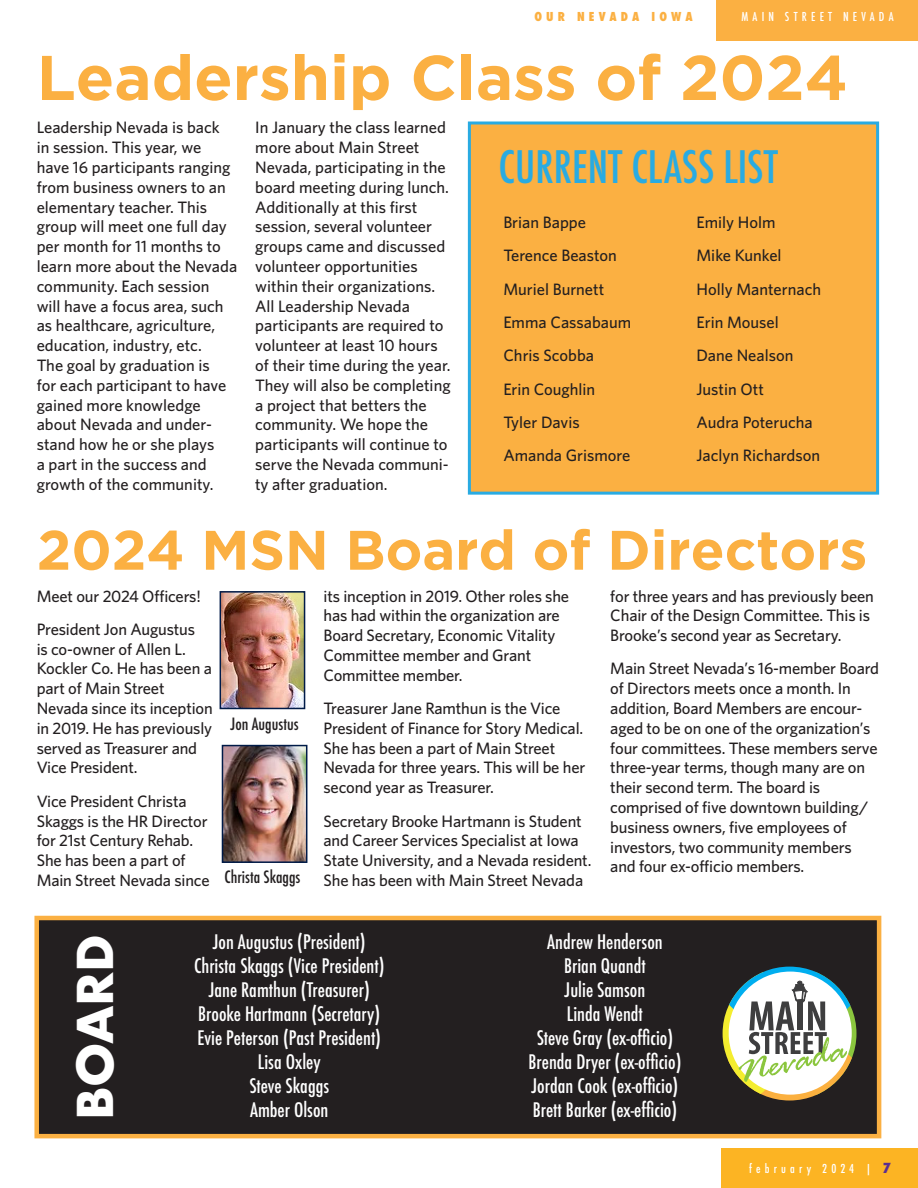
<style>
.page{position:relative;width:918px;height:1188px;background:#fff}
.page>*{position:absolute;margin:0;border:0;box-sizing:border-box;transform-origin:0 0}
.Headline{font:700 63px "Gotham";color:#fbb042}
.Headline-2{font:700 55.5px "Gotham";color:#fbb042}
.Cover_-_Page_Call_Out{font:700 48px "Futura";letter-spacing:-.005em;color:#fff}
.Subhead{font:500 condensed 43.5px "Futura";color:#29abe2}
.Photo_Caption{font:500 condensed 19.5px "Futura";color:#fff}
.t1{font:500 16.5px/19.8px "Whitney";letter-spacing:-.01em;color:#231f20}
.Photo_Caption-2{font:500 condensed 16.5px "Futura";color:#231f20}
.t2{font:500 condensed 12px "Futura";letter-spacing:.35em;color:#fff}
.t3{font:800 condensed 12px "Futura";letter-spacing:.35em;color:#fbb042}
.s1{font-weight:800;font-size:13.5px;color:#5b2e91}
</style>
<div class="page">
<div style="left:721px;top:1148px;width:197px;height:40px;background:#fcb423"></div>
<div style="left:468px;top:122px;width:411px;height:373px;background:#fbb042;border:3px solid #29abe2"></div>
<div style="left:716px;top:0;width:202px;height:41px;background:#fbb042"></div>
<img style="left:223px;top:594px;width:79px;height:112px">
<div style="left:220px;top:591px;width:85px;height:118px;border:2px solid #001b48"></div>
<img style="left:225px;top:748px;width:79px;height:112px">
<div style="left:222px;top:745px;width:85px;height:118px;border:2px solid #001b48"></div>
<div style="left:37px;top:918px;width:842px;height:218px;background:#231f20"></div>
<div style="left:34px;top:916px;width:847px;height:222px;border:4px solid #fbb042"></div>
<svg style="left:723px;top:967px;width:133px;height:134px"></svg>
<p class="t3" style="left:534px;top:8px;width:160px">OUR NEVADA IOWA</p>
<p class="t2" style="left:742px;top:9px;width:154px">MAIN STREET NEVADA</p>
<p class="Headline" style="left:37px;top:41px;width:813px">Leadership Class of 2024</p>
<p class="t1" style="left:37px;top:117px;width:202px">Leadership Nevada is back<br>in session. This year, we have 16 participants ranging from business owners to an elementary teacher. This group will meet one full day per month for 11 months to learn more about the Nevada community. Each session will have a focus area, such as healthcare, agriculture, education, industry, etc.<br>The goal by graduation is<br>for each participant to have gained more knowledge about Nevada and under&shy;stand how he or she plays<br>a part in the success and growth of the community.</p>
<p class="t1" style="left:255px;top:117px;width:197px">In January the class learned more about Main Street<br>Nevada, participating in the board meeting during lunch.<br>Additionally at this first session, several volunteer groups came and discussed volunteer opportunities within their organizations.<br>All Leadership Nevada participants are required to volunteer at least 10 hours of their time during the year.<br>They will also be completing a project that betters the community. We hope the participants will continue to serve the Nevada communi&shy;ty after graduation.</p>
<p class="Subhead" style="left:499px;top:139px;width:281px">CURRENT CLASS LIST</p>
<p class="t1" style="left:696px;top:212px;width:81px">Emily Holm</p>
<p class="t1" style="left:696px;top:245px;width:87px">Mike Kunkel</p>
<p class="t1" style="left:696px;top:279px;width:126px">Holly Manternach</p>
<p class="t1" style="left:696px;top:312px;width:84px">Erin Mousel</p>
<p class="t1" style="left:696px;top:345px;width:99px">Dane Nealson</p>
<p class="t1" style="left:696px;top:379px;width:69px">Justin Ott</p>
<p class="t1" style="left:696px;top:412px;width:118px">Audra Poterucha</p>
<p class="t1" style="left:696px;top:445px;width:125px">Jaclyn Richardson</p>
<p class="t1" style="left:503px;top:212px;width:84px">Brian Bappe</p>
<p class="t1" style="left:503px;top:245px;width:115px">Terence Beaston</p>
<p class="t1" style="left:503px;top:279px;width:102px">Muriel Burnett</p>
<p class="t1" style="left:503px;top:312px;width:129px">Emma Cassabaum</p>
<p class="t1" style="left:503px;top:345px;width:92px">Chris Scobba</p>
<p class="t1" style="left:503px;top:379px;width:94px">Erin Coughlin</p>
<p class="t1" style="left:503px;top:412px;width:78px">Tyler Davis</p>
<p class="t1" style="left:503px;top:445px;width:129px">Amanda Grismore</p>
<p class="Headline-2" style="left:37px;top:518px;width:832px">2024 MSN Board of Directors</p>
<p class="t1" style="left:37px;top:585px;width:166px">Meet our 2024 Officers!</p>
<p class="t1" style="left:37px;top:619px;width:178px">President Jon Augustus<br>is co-owner of Allen L.<br>Kockler Co. He has been a part of Main Street<br>Nevada since its inception in 2019. He has previously served as Treasurer and<br>Vice President.</p>
<p class="t1" style="left:37px;top:791px;width:174px">Vice President Christa<br>Skaggs is the HR Director for 21st Century Rehab.<br>She has been a part of<br>Main Street Nevada since</p>
<p class="t1" style="left:324px;top:585px;width:247px">its inception in 2019. Other roles she has had within the organization are<br>Board Secretary, Economic Vitality<br>Committee member and Grant<br>Committee member.</p>
<p class="t1" style="left:324px;top:698px;width:263px">Treasurer Jane Ramthun is the Vice President of Finance for Story Medical.<br>She has been a part of Main Street Nevada for three years. This will be her second year as Treasurer.</p>
<p class="t1" style="left:324px;top:810px;width:269px">Secretary Brooke Hartmann is Student and Career Services Specialist at Iowa State University, and a Nevada resident.<br>She has been with Main Street Nevada</p>
<p class="t1" style="left:610px;top:585px;width:265px">for three years and has previously been<br>Chair of the Design Committee. This is<br>Brooke’s second year as Secretary.</p>
<p class="t1" style="left:610px;top:658px;width:270px">Main Street Nevada’s 16-member Board of Directors meets once a month. In addition, Board Members are encour&shy;aged to be on one of the organization’s four committees. These members serve three-year terms, though many are on their second term. The board is comprised of five downtown building/ business owners, five employees of investors, two community members and four ex-officio members.</p>
<p class="Photo_Caption-2" style="left:231px;top:713px;width:70px">Jon Augustus</p>
<p class="Photo_Caption-2" style="left:224px;top:867px;width:78px">Christa Skaggs</p>
<p class="Cover_-_Page_Call_Out" style="left:61px;top:1120px;width:188px;rotate:-90deg">BOARD</p>
<p class="Photo_Caption" style="left:213px;top:930px;width:154px">Jon Augustus (President)</p>
<p class="Photo_Caption" style="left:194px;top:954px;width:192px">Christa Skaggs (Vice President)</p>
<p class="Photo_Caption" style="left:209px;top:978px;width:162px">Jane Ramthun (Treasurer)</p>
<p class="Photo_Caption" style="left:198px;top:1002px;width:183px">Brooke Hartmann (Secretary)</p>
<p class="Photo_Caption" style="left:197px;top:1026px;width:185px">Evie Peterson (Past President)</p>
<p class="Photo_Caption" style="left:258px;top:1050px;width:64px">Lisa Oxley</p>
<p class="Photo_Caption" style="left:249px;top:1074px;width:81px">Steve Skaggs</p>
<p class="Photo_Caption" style="left:250px;top:1098px;width:80px">Amber Olson</p>
<p class="Photo_Caption" style="left:547px;top:930px;width:117px">Andrew Henderson</p>
<p class="Photo_Caption" style="left:564px;top:954px;width:83px">Brian Quandt</p>
<p class="Photo_Caption" style="left:565px;top:978px;width:82px">Julie Samson</p>
<p class="Photo_Caption" style="left:567px;top:1002px;width:77px">Linda Wendt</p>
<p class="Photo_Caption" style="left:537px;top:1026px;width:138px">Steve Gray (ex-officio)</p>
<p class="Photo_Caption" style="left:529px;top:1050px;width:154px">Brenda Dryer (ex-officio)</p>
<p class="Photo_Caption" style="left:532px;top:1074px;width:148px">Jordan Cook (ex-officio)</p>
<p class="Photo_Caption" style="left:533px;top:1098px;width:146px">Brett Barker (ex-efficio)</p>
<p class="t2" style="left:749px;top:1161px;width:143px">february 2024 | <span class="s1">7</span></p>
</div>
